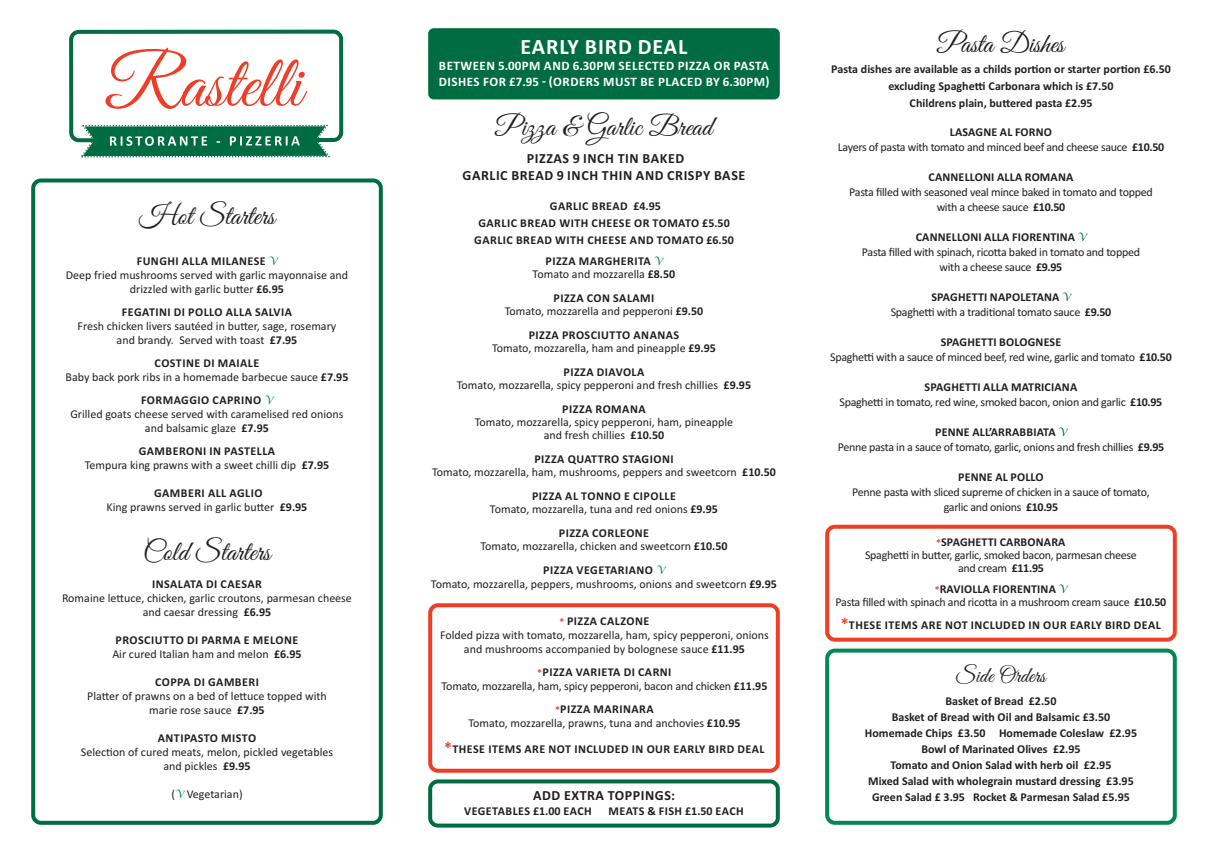
<style>
.page{position:relative;width:1208px;height:859px;background:#fff}
.page>*{position:absolute;margin:0;border:0;box-sizing:border-box;transform-origin:0 0}
.t1{font:74px "Great Vibes";color:#ef3e25}
.t2{font:28px "Great Vibes";color:#231f20}
.t3{font:700 22px "Calibri";letter-spacing:.04em;color:#fff}
.t4{font:22px "Great Vibes";color:#231f20}
.t5{font:700 14px/16.8px "Calibri";letter-spacing:.04em;color:#231f20;text-align:center}
.t6{font:700 13px/16px "Calibri";letter-spacing:.04em;color:#fff}
.t7{font:12px/14px "Calibri";color:#231f20;text-align:center}
.t8{font:12px/15px "Calibri";letter-spacing:-.025em;color:#231f20;text-align:center}
.t9{font:700 12px/17px "Calibri";letter-spacing:.04em;color:#231f20;text-align:center}
.t10{font:700 12px/16px "Calibri";color:#231f20;text-align:center}
.t11{font:700 12px "Calibri";letter-spacing:.015em;color:#231f20}
.s1{font-family:"Lucida Calligraphy";font-weight:400;font-style:italic;font-size:10px;color:#008a52}
.s2{font-weight:400}
.s3{font-weight:700}
.s4{font-family:"Lucida Calligraphy";font-style:italic;font-size:10px;color:#008a52}
.s5{font-weight:700;font-size:10px;color:#ef3e25}
.s6{font-size:16px;color:#ef3e25}
.s7{font-family:"Lucida Calligraphy";font-style:italic;font-size:10px;color:#006c42}
</style>
<div class="page">
<svg style="left:31px;top:178px;width:352px;height:647px"></svg>
<div style="left:428px;top:28px;width:352px;height:71px;background:#006c42;border-radius:6px"></div>
<svg style="left:428px;top:779px;width:352px;height:48px"></svg>
<svg style="left:825px;top:525px;width:351px;height:117px"></svg>
<svg style="left:825px;top:649px;width:351px;height:176px"></svg>
<svg style="left:428px;top:603px;width:352px;height:170px"></svg>
<svg style="left:69px;top:30px;width:274px;height:128px"></svg>
<h3 class="t3" style="left:520px;top:34px;width:168px">EARLY BIRD DEAL</h3>
<p class="t6" style="left:439px;top:58px;width:332px">BETWEEN 5.00PM AND 6.30PM SELECTED PIZZA OR PASTA<br>DISHES FOR £7.95 - (ORDERS MUST BE PLACED BY 6.30PM)</p>
<h1 class="t1" style="left:104px;top:37px;width:199px">Rastelli</h1>
<h2 class="t2" style="left:495px;top:109px;width:218px">Pizza &amp; Garlic Bread</h2>
<p class="t5" style="left:462px;top:150px;width:284px">PIZZAS 9 INCH TIN BAKED<br>GARLIC BREAD 9 INCH THIN AND CRISPY BASE</p>
<p class="t9" style="left:474px;top:198px;width:261px">GARLIC BREAD £4.95<br>GARLIC BREAD WITH CHEESE OR TOMATO £5.50<br>GARLIC BREAD WITH CHEESE AND TOMATO £6.50</p>
<p class="t9" style="left:532px;top:255px;width:144px;line-height:13px">PIZZA MARGHERITA <span class="s1">V<br></span><span class="s2">Tomato and mozzarella</span> £8.50</p>
<p class="t7" style="left:505px;top:292px;width:200px;line-height:13px"><span class="s3">PIZZA CON SALAMI<br></span>Tomato, mozzarella and pepperoni <span class="s3">£9.50</span></p>
<p class="t7" style="left:492px;top:329px;width:225px;line-height:13px"><span class="s3">PIZZA PROSCIUTTO ANANAS<br></span>Tomato, mozzarella, ham and pineapple <span class="s3">£9.95</span></p>
<p class="t7" style="left:457px;top:366px;width:296px;line-height:13px"><span class="s3">PIZZA DIAVOLA<br></span>Tomato, mozzarella, spicy pepperoni and fresh chillies <span class="s3">£9.95</span></p>
<p class="t9" style="left:562px;top:401px;width:85px">PIZZA ROMANA</p>
<p class="t7" style="left:475px;top:416px;width:260px;line-height:13px">Tomato, mozzarella, spicy pepperoni, ham, pineapple and fresh chillies <span class="s3">£10.50</span></p>
<p class="t7" style="left:432px;top:453px;width:345px;line-height:13px"><span class="s3">PIZZA QUATTRO STAGIONI<br></span>Tomato, mozzarella, ham, mushrooms, peppers and sweetcorn <span class="s3">£10.50</span></p>
<p class="t7" style="left:490px;top:490px;width:229px;line-height:13px"><span class="s3">PIZZA AL TONNO E CIPOLLE<br></span>Tomato, mozzarella, tuna and red onions <span class="s3">£9.95</span></p>
<p class="t7" style="left:480px;top:527px;width:249px;line-height:13px"><span class="s3">PIZZA CORLEONE<br></span>Tomato, mozzarella, chicken and sweetcorn <span class="s3">£10.50</span></p>
<p class="t7" style="left:431px;top:563px;width:347px"><span class="s3">PIZZA VEGETARIANO</span> <span class="s4">V<br></span>Tomato, mozzarella, peppers, mushrooms, onions and sweetcorn <span class="s3">£9.95</span></p>
<h2 class="t2" style="left:139px;top:198px;width:137px">Hot Starters</h2>
<p class="t7" style="left:66px;top:254px;width:284px"><span class="s3">FUNGHI ALLA MILANESE</span> <span class="s4">V<br></span>Deep fried mushrooms served with garlic mayonnaise and drizzled with garlic butter <span class="s3">£6.95</span></p>
<p class="t9" style="left:122px;top:304px;width:172px">FEGATINI DI POLLO ALLA SALVIA</p>
<p class="t7" style="left:78px;top:319px;width:260px">Fresh chicken livers sautéed in butter, sage, rosemary and brandy. Served with toast <span class="s3">£7.95</span></p>
<p class="t7" style="left:65px;top:356px;width:284px"><span class="s3">COSTINE DI MAIALE<br></span>Baby back pork ribs in a homemade barbecue sauce <span class="s3">£7.95</span></p>
<p class="t7" style="left:70px;top:393px;width:275px"><span class="s3">FORMAGGIO CAPRINO</span> <span class="s4">V<br></span>Grilled goats cheese served with caramelised red onions and balsamic glaze <span class="s3">£7.95</span></p>
<p class="t7" style="left:85px;top:444px;width:246px"><span class="s3">GAMBERONI IN PASTELLA<br></span>Tempura king prawns with a sweet chilli dip <span class="s3">£7.95</span></p>
<p class="t7" style="left:107px;top:486px;width:202px"><span class="s3">GAMBERI ALL AGLIO<br></span>King prawns served in garlic butter <span class="s3">£9.95</span></p>
<h2 class="t2" style="left:143px;top:533px;width:129px">Cold Starters</h2>
<p class="t9" style="left:152px;top:575px;width:111px">INSALATA DI CAESAR</p>
<p class="t7" style="left:62px;top:590px;width:291px">Romaine lettuce, chicken, garlic croutons, parmesan cheese and caesar dressing <span class="s3">£6.95</span></p>
<p class="t9" style="left:112px;top:632px;width:191px;line-height:14px;text-align:left">PROSCIUTTO DI PARMA E MELONE<br><span class="s2">Air cured Italian ham and melon</span> £6.95</p>
<p class="t9" style="left:155px;top:673px;width:105px">COPPA DI GAMBERI</p>
<p class="t7" style="left:87px;top:688px;width:241px">Platter of prawns on a bed of lettuce topped with marie rose sauce <span class="s3">£7.95</span></p>
<p class="t9" style="left:158px;top:729px;width:100px">ANTIPASTO MISTO</p>
<p class="t7" style="left:81px;top:744px;width:254px">Selection of cured meats, melon, pickled vegetables and pickles <span class="s3">£9.95</span></p>
<p class="t7" style="left:171px;top:787px;width:73px">(<span class="s4">V</span> Vegetarian)</p>
<p class="t5" style="left:533px;top:786px;width:144px">ADD EXTRA TOPPINGS:</p>
<p class="t9" style="left:464px;top:802px;width:129px">VEGETABLES £1.00 EACH</p>
<p class="t9" style="left:608px;top:802px;width:137px">MEATS &amp; FISH £1.50 EACH</p>
<p class="t7" style="left:440px;top:614px;width:330px"><span class="s5">*</span> <span class="s3">PIZZA CALZONE<br></span>Folded pizza with tomato, mozzarella, ham, spicy pepperoni, onions and mushrooms accompanied by bolognese sauce <span class="s3">£11.95</span></p>
<p class="t7" style="left:441px;top:665px;width:327px"><span class="s5">*</span><span class="s3">PIZZA VARIETA DI CARNI<br></span>Tomato, mozzarella, ham, spicy pepperoni, bacon and chicken <span class="s3">£11.95</span></p>
<p class="t7" style="left:468px;top:702px;width:274px"><span class="s5">*</span><span class="s3">PIZZA MARINARA<br></span>Tomato, mozzarella, prawns, tuna and anchovies <span class="s3">£10.95</span></p>
<p class="t9" style="left:444px;top:740px;width:322px"><span class="s6">*</span>THESE ITEMS ARE NOT INCLUDED IN OUR EARLY BIRD DEAL</p>
<h2 class="t2" style="left:937px;top:26px;width:128px">Pasta Dishes</h2>
<p class="t10" style="left:831px;top:60px;width:341px;line-height:17px">PASTA DISHES ARE AVAILABLE AS A CHILDS PORTION OR STARTER PORTION £6.50<br>EXCLUDING SPAGHETTI CARBONARA WHICH IS £7.50<br>CHILDRENS PLAIN, BUTTERED PASTA £2.95</p>
<p class="t8" style="left:837px;top:124px;width:328px"><span class="s3">LASAGNE AL FORNO<br></span>Layers of pasta with tomato and minced beef and cheese sauce <span class="s3">£10.50</span></p>
<p class="t11" style="left:928px;top:170px;width:146px">CANNELLONI ALLA ROMANA</p>
<p class="t8" style="left:849px;top:184px;width:305px">Pasta filled with seasoned veal mince baked in tomato and topped with a cheese sauce <span class="s3">£10.50</span></p>
<p class="t8" style="left:862px;top:229px;width:279px"><span class="s3">CANNELLONI ALLA FIORENTINA</span> <span class="s7">V<br></span>Pasta filled with spinach, ricotta baked in tomato and topped with a cheese sauce <span class="s3">£9.95</span></p>
<p class="t8" style="left:890px;top:289px;width:222px"><span class="s3">SPAGHETTI NAPOLETANA</span> <span class="s7">V<br></span>Spaghetti with a traditional tomato sauce <span class="s3">£9.50</span></p>
<p class="t8" style="left:830px;top:334px;width:343px"><span class="s3">SPAGHETTI BOLOGNESE<br></span>Spaghetti with a sauce of minced beef, red wine, garlic and tomato <span class="s3">£10.50</span></p>
<p class="t8" style="left:839px;top:379px;width:324px"><span class="s3">SPAGHETTI ALLA MATRICIANA<br></span>Spaghetti in tomato, red wine, smoked bacon, onion and garlic <span class="s3">£10.95</span></p>
<p class="t8" style="left:837px;top:424px;width:328px"><span class="s3">PENNE ALL’ARRABBIATA</span> <span class="s7">V<br></span>Penne pasta in a sauce of tomato, garlic, onions and fresh chillies <span class="s3">£9.95</span></p>
<p class="t11" style="left:958px;top:470px;width:87px">PENNE AL POLLO</p>
<p class="t8" style="left:852px;top:484px;width:299px">Penne pasta with sliced supreme of chicken in a sauce of tomato, garlic and onions <span class="s3">£10.95</span></p>
<p class="t8" style="left:865px;top:535px;width:273px;line-height:13px"><span class="s5">*</span><span class="s3">SPAGHETTI CARBONARA<br></span>Spaghetti in butter, garlic, smoked bacon, parmesan cheese and cream <span class="s3">£11.95</span></p>
<p class="t8" style="left:835px;top:582px;width:332px;line-height:13px"><span class="s5">*</span><span class="s3">RAVIOLLA FIORENTINA</span> <span class="s7">V<br></span>Pasta filled with spinach and ricotta in a mushroom cream sauce <span class="s3">£10.50</span></p>
<p class="t9" style="left:840px;top:616px;width:322px"><span class="s6">*</span>THESE ITEMS ARE NOT INCLUDED IN OUR EARLY BIRD DEAL</p>
<h3 class="t4" style="left:956px;top:661px;width:91px">Side Orders</h3>
<p class="t10" style="left:865px;top:693px;width:274px">BASKET OF BREAD £2.50<br>BASKET OF BREAD WITH OIL AND BALSAMIC £3.50<br>HOMEMADE CHIPS £3.50 HOMEMADE COLESLAW £2.95<br>BOWL OF MARINATED OLIVES £2.95<br>TOMATO AND ONION SALAD WITH HERB OIL £2.95<br>MIXED SALAD WITH WHOLEGRAIN MUSTARD DRESSING £3.95<br>GREEN SALAD £ 3.95 ROCKET &amp; PARMESAN SALAD £5.95</p>
</div>
